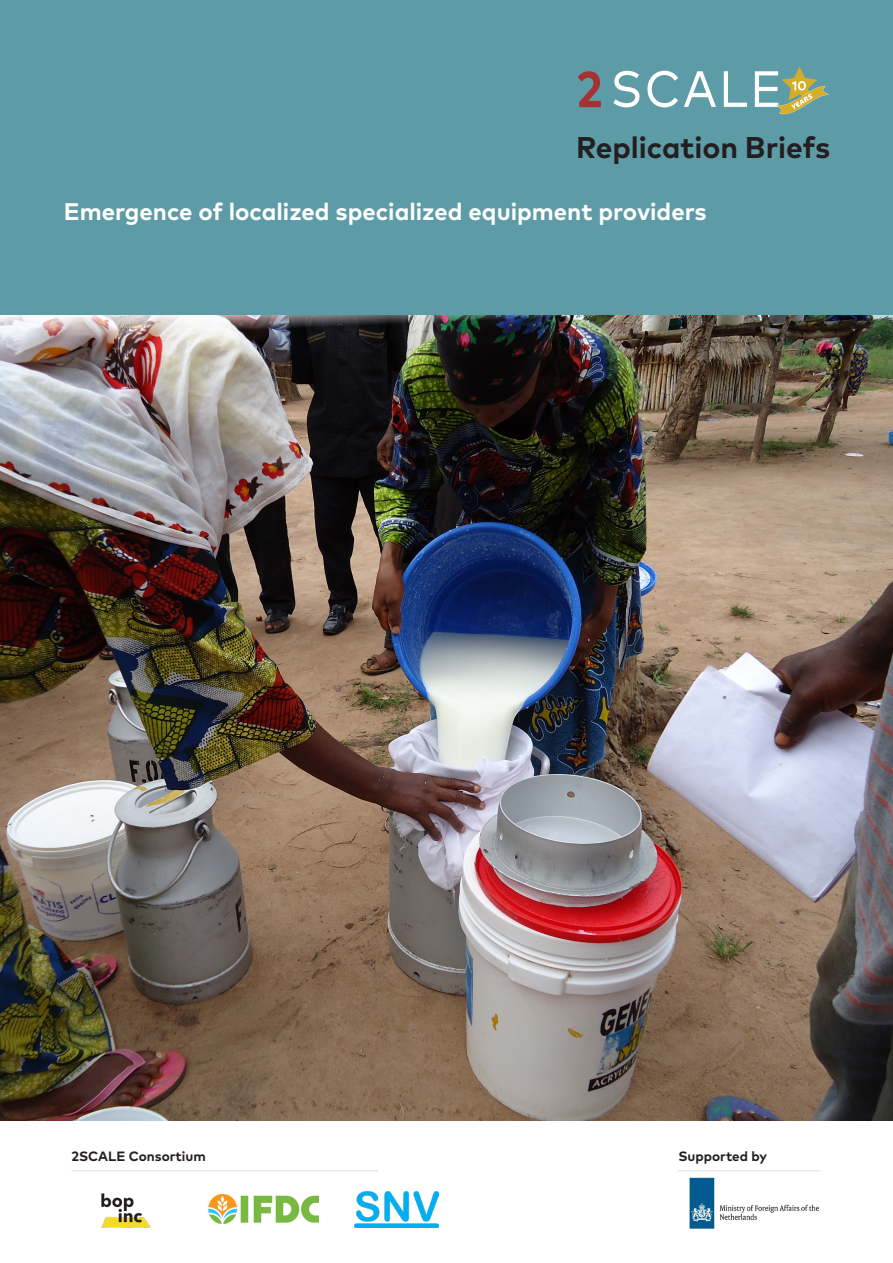
<style>
.page{position:relative;width:893px;height:1263px;background:#fff}
.page>*{position:absolute;margin:0;border:0;box-sizing:border-box;transform-origin:0 0}
.t1{font:700 30px "Mark Pro";color:#231f20}
.t2{font:700 24px "Mark Pro";color:#fff}
.t3{font:700 13.5px "Mark Pro";color:#231f20}
</style>
<div class="page">
<img style="left:0;top:315px;width:893px;height:805px">
<img style="left:689px;top:1177px;width:130px;height:51px">
<hr style="left:72px;top:1170px;width:306px;height:1px;background:#e5e9e6">
<hr style="left:678px;top:1170px;width:142px;height:1px;background:#e5e9e6">
<img style="left:208px;top:1193px;width:111px;height:31px">
<img style="left:77px;top:1171px;width:98px;height:57px">
<img style="left:355px;top:1191px;width:83px;height:36px">
<div style="left:0;top:0;width:893px;height:315px;background:#5d9ca7"></div>
<svg style="left:578px;top:71px;width:23px;height:36px"></svg>
<svg style="left:613px;top:67px;width:216px;height:47px"></svg>
<p class="t1" style="left:576px;top:124px;width:256px">Replication Briefs</p>
<p class="t2" style="left:64px;top:194px;width:644px">Emergence of localized specialized equipment providers</p>
<p class="t3" style="left:72px;top:1146px;width:136px">2SCALE Consortium</p>
<p class="t3" style="left:678px;top:1146px;width:90px">Supported by</p>
</div>
